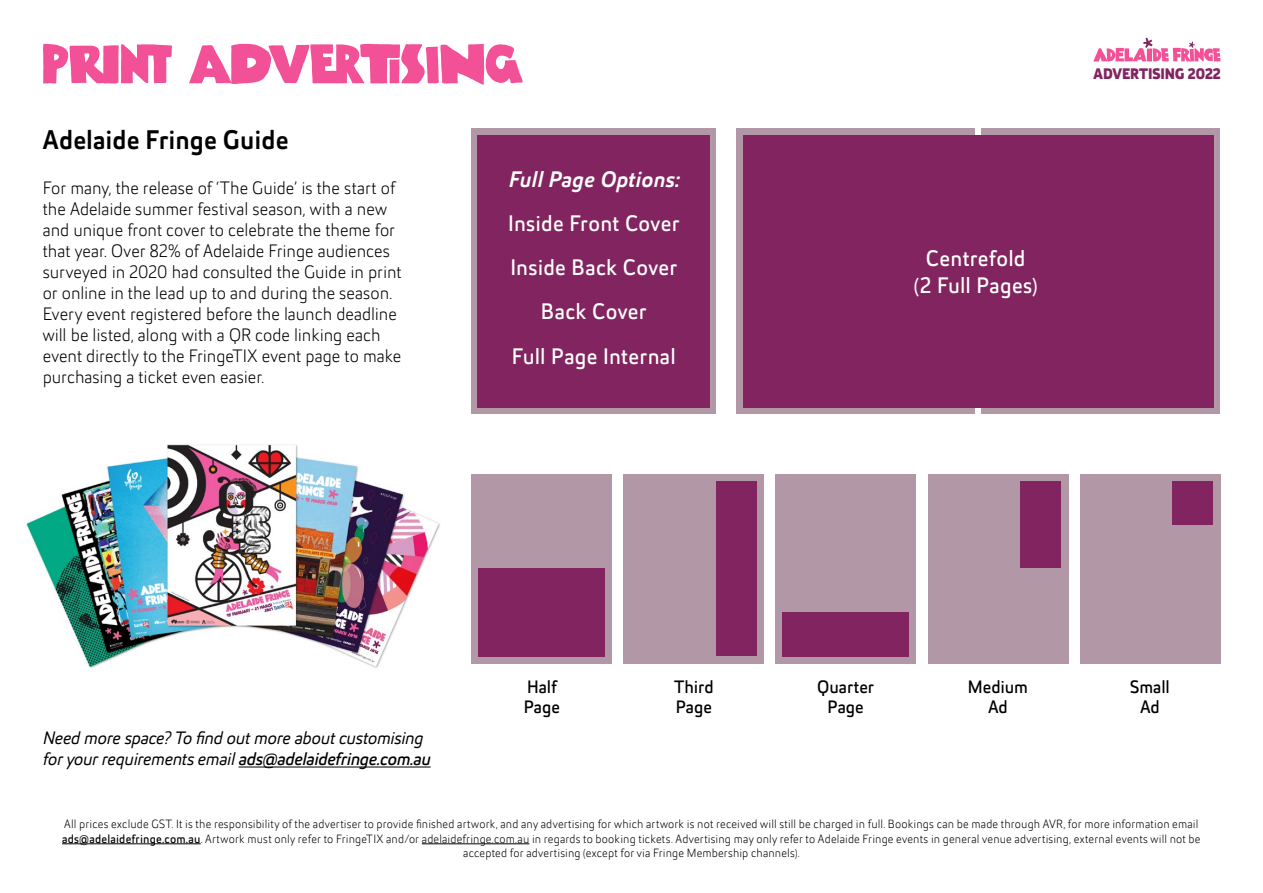
<style>
.page{position:relative;width:1263px;height:893px;background:#fff}
.page>*{position:absolute;margin:0;border:0;box-sizing:border-box;transform-origin:0 0}
.t1{font:51px "Kokoschka";letter-spacing:.01em;color:#f25197}
.t2{font:500 27px "Helia Core";color:#000}
.t3{font:22.5px/44px "Helia Core";letter-spacing:.01em;color:#fff;text-align:center}
.t4{font:italic 500 22.5px "Helia Core";letter-spacing:.005em;color:#fff}
.t5{font:300 18px/21px "Helia Core";color:#000}
.t6{font:italic 18px/21.6px "Helia Core";letter-spacing:-.015em;color:#000}
.t7{font:18px/20.1px "Helia Core";color:#000;text-align:center}
.t8{font:900 15.3px "Helia Core";letter-spacing:-.01em;color:#81245f}
.t9{font:300 12px/14.4px "Helia Core";letter-spacing:.015em;color:#000;text-align:center}
.s1{font-style:inherit}
.s2{font-weight:400}
</style>
<div class="page">
<hr style="left:62px;top:843px;width:139px;height:1px;background:#000">
<hr style="left:422px;top:843px;width:107px;height:1px;background:#000">
<svg style="left:1093px;top:38px;width:127px;height:24px"></svg>
<hr style="left:239px;top:766px;width:192px;height:1px;background:#000">
<img style="left:26px;top:444px;width:414px;height:224px">
<div style="left:471px;top:128px;width:245px;height:286px;background:#b297a6"></div>
<div style="left:472px;top:474px;width:140px;height:189px;background:#b297a6"></div>
<div style="left:478px;top:135px;width:232px;height:272px;background:#81245f"></div>
<div style="left:624px;top:474px;width:140px;height:189px;background:#b297a6"></div>
<div style="left:928px;top:474px;width:140px;height:189px;background:#b297a6"></div>
<div style="left:776px;top:474px;width:140px;height:189px;background:#b297a6"></div>
<div style="left:1080px;top:474px;width:140px;height:189px;background:#b297a6"></div>
<div style="left:737px;top:128px;width:238px;height:286px;background:#b297a6"></div>
<div style="left:982px;top:128px;width:238px;height:286px;background:#b297a6"></div>
<div style="left:479px;top:568px;width:126px;height:88px;background:#81245f"></div>
<div style="left:783px;top:612px;width:126px;height:45px;background:#81245f"></div>
<div style="left:716px;top:482px;width:41px;height:174px;background:#81245f"></div>
<div style="left:1020px;top:482px;width:41px;height:86px;background:#81245f"></div>
<div style="left:1172px;top:481px;width:41px;height:44px;background:#81245f"></div>
<div style="left:743px;top:135px;width:470px;height:272px;background:#81245f"></div>
<h1 class="t1" style="left:43px;top:34px;width:481px">PRINT ADVERTISING</h1>
<h2 class="t2" style="left:43px;top:121px;width:248px">Adelaide Fringe Guide</h2>
<p class="t5" style="left:43px;top:177px;width:360px">For many, the release of ‘The Guide’ is the start of the Adelaide summer festival season, with a new and unique front cover to celebrate the theme for that year. Over 82% of Adelaide Fringe audiences surveyed in 2020 had consulted the Guide in print or online in the lead up to and during the season.<br>Every event registered before the launch deadline will be listed, along with a QR code linking each event directly to the FringeTIX event page to make purchasing a ticket even easier.</p>
<h3 class="t4" style="left:508px;top:164px;width:172px">Full Page Options:</h3>
<h3 class="t3" style="left:508px;top:202px;width:173px">Inside Front Cover<br>Inside Back Cover<br>Back Cover<br>Full Page Internal</h3>
<p class="t8" style="left:1093px;top:63px;width:129px">ADVERTISING 2022</p>
<h3 class="t3" style="left:914px;top:245px;width:125px;line-height:27px">Centrefold<br>(2 Full Pages)</h3>
<h3 class="t6" style="left:43px;top:726px;width:389px">Need more space? To find out more about customising for your requirements email <span class="s1">ads@adelaidefringe.com.au</span></h3>
<h3 class="t7" style="left:524px;top:676px;width:38px;text-align:left">Half<br>Page</h3>
<h3 class="t7" style="left:674px;top:676px;width:41px;text-align:left">Third<br>Page</h3>
<h3 class="t7" style="left:817px;top:676px;width:59px">Quarter<br>Page</h3>
<h3 class="t7" style="left:968px;top:676px;width:62px">Medium<br>Ad</h3>
<h3 class="t7" style="left:1130px;top:676px;width:41px">Small<br>Ad</h3>
<p class="t9" style="left:62px;top:817px;width:1140px">All prices exclude GST. It is the responsibility of the advertiser to provide finished artwork, and any advertising for which artwork is not received will still be charged in full. Bookings can be made through AVR, for more information email <span class="s2">ads@adelaidefringe.com.au</span>. Artwork must only refer to FringeTIX and/or adelaidefringe.com.au in regards to booking tickets. Advertising may only refer to Adelaide Fringe events in general venue advertising, external events will not be accepted for advertising (except for via Fringe Membership channels).</p>
</div>
